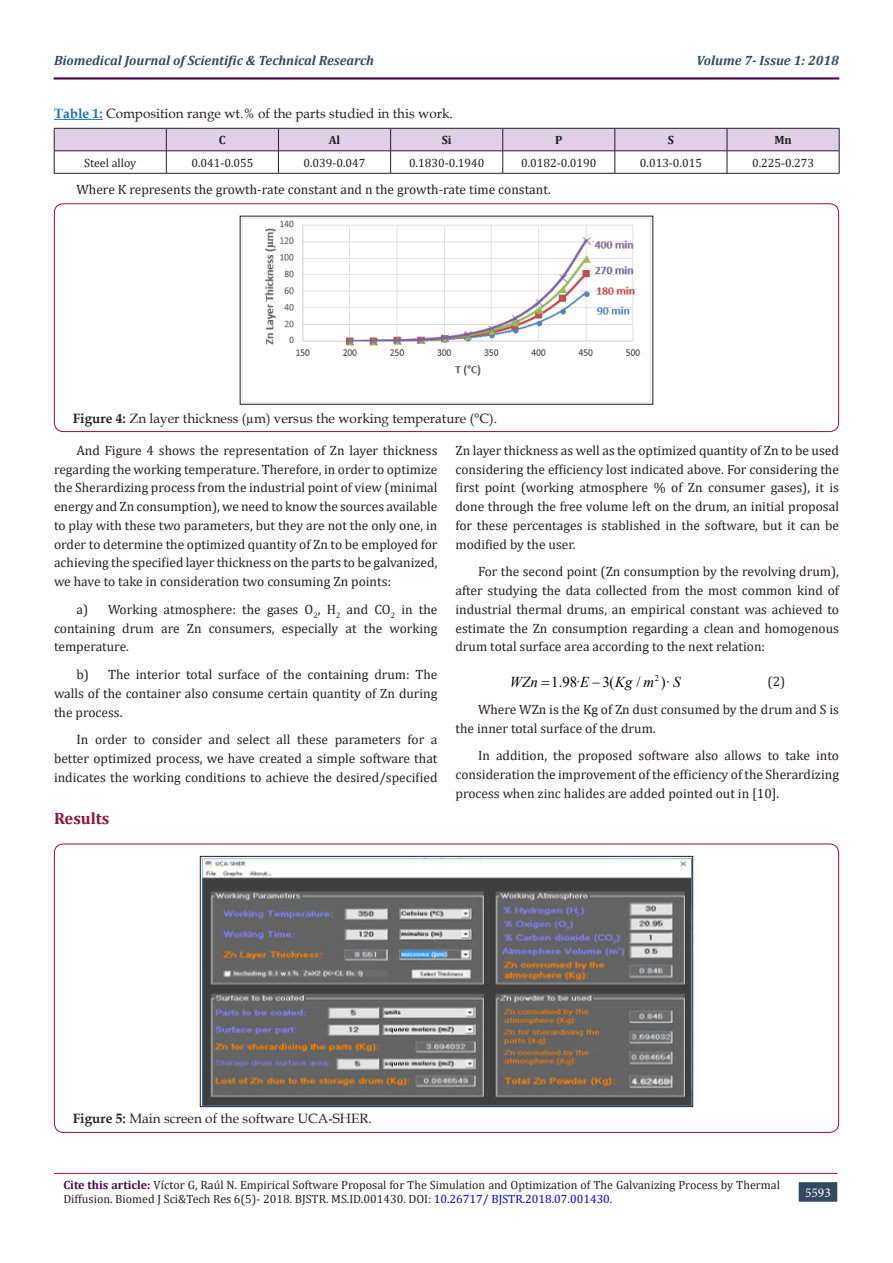
<style>
.page{position:relative;width:893px;height:1263px;background:#fff}
.page>*{position:absolute;margin:0;border:0;box-sizing:border-box;transform-origin:0 0}
.t1{font:700 16.5px "Cambria";color:#8f133a}
.t2{font:15.15px "Times New Roman";color:#000}
.t3{font:italic 15.15px "Times New Roman";color:#000}
.t4{font:13.5px/18.8px "Cambria";color:#231f20;text-align:justify}
.t5{font:13.5px "Book Antiqua";color:#231f20}
.t6{font:italic 700 13.5px "Cambria";color:#34495e}
.t7{font:13.5px "Minion Pro";color:#fff}
.t8{font:12px/14.4px "Cambria";color:#231f20}
.t9{font:700 12px "Cambria";color:#231f20}
.t10{font:8.7px "Times New Roman";color:#000}
.s1{font-weight:700;color:#1371b5}
.s2{font-weight:700}
.s3{font-style:italic}
.s4{font-weight:700;color:#480a4b}
.s5{color:#00f}
</style>
<div class="page">
<hr style="left:54px;top:1173px;width:783px;height:1px;background:#8f133a">
<div style="left:54px;top:78px;width:785px;height:1px;background:#8f133a;border:1px solid #480a4b"></div>
<div style="left:798px;top:1181px;width:40px;height:21px;background:#34495e"></div>
<div style="left:797px;top:1180px;width:42px;height:23px;border:2px solid #fff"></div>
<hr style="left:54px;top:119px;width:49px;height:1px;background:#1371b5">
<svg style="left:54px;top:128px;width:786px;height:45px"></svg>
<hr style="left:54px;top:173px;width:112px;height:1px;background:#231f20">
<hr style="left:166px;top:173px;width:112px;height:1px;background:#231f20">
<hr style="left:278px;top:173px;width:113px;height:1px;background:#231f20">
<hr style="left:391px;top:173px;width:112px;height:1px;background:#231f20">
<hr style="left:503px;top:173px;width:112px;height:1px;background:#231f20">
<hr style="left:615px;top:173px;width:112px;height:1px;background:#231f20">
<hr style="left:727px;top:173px;width:112px;height:1px;background:#231f20">
<div style="left:54px;top:203px;width:785px;height:229px;border:1px solid #8f133a;border-radius:9px"></div>
<img style="left:242px;top:218px;width:409px;height:184px">
<img style="left:202px;top:858px;width:489px;height:247px">
<div style="left:200px;top:856px;width:493px;height:251px;border:1px solid #231f20"></div>
<p class="t6" style="left:54px;top:51px;width:322px">Biomedical Journal of Scientific &amp; Technical Research</p>
<p class="t6" style="left:697px;top:51px;width:144px">Volume 7- Issue 1: 2018</p>
<p class="t5" style="left:54px;top:104px;width:400px"><span class="s1">Table 1:</span> Composition range wt.% of the parts studied in this work.</p>
<p class="t9" style="left:219px;top:132px;width:8px">C</p>
<p class="t9" style="left:329px;top:132px;width:13px">Al</p>
<p class="t9" style="left:442px;top:132px;width:11px">Si</p>
<p class="t9" style="left:555px;top:132px;width:9px">P</p>
<p class="t9" style="left:668px;top:132px;width:8px">S</p>
<p class="t9" style="left:774px;top:132px;width:19px">Mn</p>
<p class="t8" style="left:84px;top:155px;width:54px">Steel alloy</p>
<p class="t8" style="left:191px;top:155px;width:64px">0.041-0.055</p>
<p class="t8" style="left:303px;top:155px;width:64px">0.039-0.047</p>
<p class="t8" style="left:409px;top:155px;width:77px">0.1830-0.1940</p>
<p class="t8" style="left:521px;top:155px;width:77px">0.0182-0.0190</p>
<p class="t8" style="left:640px;top:155px;width:64px">0.013-0.015</p>
<p class="t8" style="left:752px;top:155px;width:64px">0.225-0.273</p>
<p class="t4" style="left:76px;top:180px;width:476px">Where K represents the growth-rate constant and n the growth-rate time constant.</p>
<p class="t5" style="left:73px;top:409px;width:426px"><span class="s2">Figure 4:</span> Zn layer thickness (µm) versus the working temperature (°C).</p>
<p class="t4" style="left:54px;top:441px;width:385px;text-indent:22px">And Figure 4 shows the representation of Zn layer thickness regarding the working temperature. Therefore, in order to optimize the Sherardizing process from the industrial point of view (minimal energy and Zn consumption), we need to know the sources available to play with these two parameters, but they are not the only one, in order to determine the optimized quantity of Zn to be employed for achieving the specified layer thickness on the parts to be galvanized, we have to take in consideration two consuming Zn points:</p>
<p class="t4" style="left:54px;top:600px;width:385px;text-indent:22px">a) Working atmosphere: the gases O<sub>2</sub>, H<sub>2</sub> and CO<sub>2</sub> in the containing drum are Zn consumers, especially at the working temperature.</p>
<p class="t4" style="left:54px;top:665px;width:385px;text-indent:22px">b) The interior total surface of the containing drum: The walls of the container also consume certain quantity of Zn during the process.</p>
<p class="t4" style="left:54px;top:730px;width:385px;text-indent:22px">In order to consider and select all these parameters for a better optimized process, we have created a simple software that indicates the working conditions to achieve the desired/specified</p>
<p class="t4" style="left:455px;top:441px;width:385px">Zn layer thickness as well as the optimized quantity of Zn to be used considering the efficiency lost indicated above. For considering the first point (working atmosphere % of Zn consumer gases), it is done through the free volume left on the drum, an initial proposal for these percentages is stablished in the software, but it can be modified by the user.</p>
<p class="t4" style="left:455px;top:562px;width:385px;text-indent:22px">For the second point (Zn consumption by the revolving drum), after studying the data collected from the most common kind of industrial thermal drums, an empirical constant was achieved to estimate the Zn consumption regarding a clean and homogenous drum total surface area according to the next relation:</p>
<p class="t10" style="left:655px;top:671px;width:6px">2</p>
<p class="t3" style="left:510px;top:672px;width:30px">WZn</p>
<p class="t2" style="left:551px;top:671px;width:131px">1.98·<span class="s3">E</span> − 3(<span class="s3">Kg m</span> )· <span class="s3">S</span></p>
<p class="t2" style="left:636px;top:671px;width:6px">/</p>
<p class="t4" style="left:768px;top:672px;width:19px">(2)</p>
<p class="t4" style="left:455px;top:700px;width:385px;text-indent:22px">Where WZn is the Kg of Zn dust consumed by the drum and S is the inner total surface of the drum.</p>
<p class="t4" style="left:455px;top:746px;width:385px;text-indent:22px">In addition, the proposed software also allows to take into consideration the improvement of the efficiency of the Sherardizing process when zinc halides are added pointed out in [10].</p>
<p class="t1" style="left:54px;top:807px;width:57px">Results</p>
<p class="t5" style="left:73px;top:1109px;width:301px"><span class="s2">Figure 5:</span> Main screen of the software UCA-SHER.</p>
<p class="t8" style="left:63px;top:1177px;width:718px"><span class="s4">Cite this article:</span> Víctor G, Raúl N. Empirical Software Proposal for The Simulation and Optimization of The Galvanizing Process by Thermal<br>Diffusion. Biomed J Sci&amp;Tech Res 6(5)- 2018. BJSTR. MS.ID.001430. DOI: <span class="s5">10.26717/ BJSTR.2018.07.001430.</span></p>
<p class="t7" style="left:805px;top:1183px;width:27px">5593</p>
</div>
